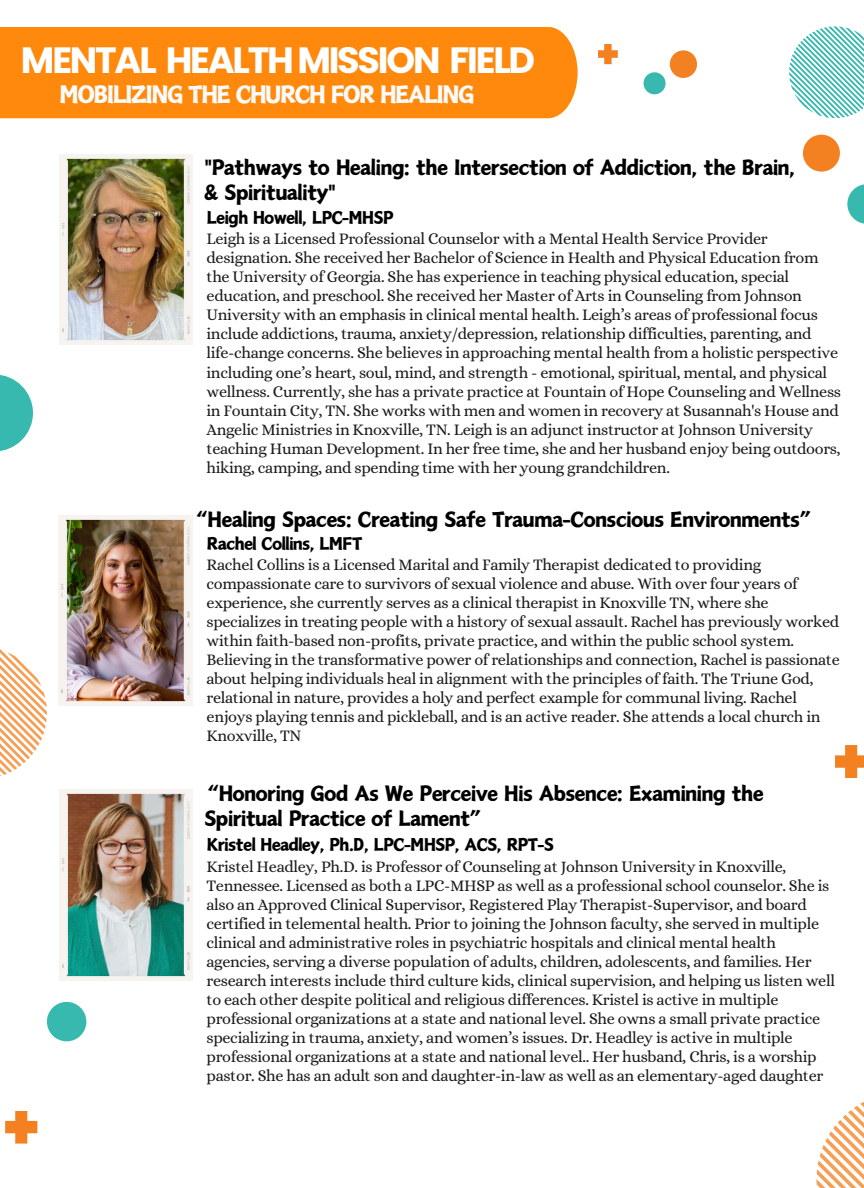
<style>
.page{position:relative;width:864px;height:1188px;background:#fff}
.page>*{position:absolute;margin:0;border:0;box-sizing:border-box;transform-origin:0 0}
.t1{font:700 36.6px "Poppins";letter-spacing:-.06em;color:#fff}
.t2{font:27.45px "Canva Mountains And Seas";letter-spacing:-.075em;color:#fdfbf9}
.t3{font:24px/25.3px "Canva Mountains And Seas";letter-spacing:-.035em;color:#000}
.t4{font:19.8px "Canva Mountains And Seas";letter-spacing:-.045em;color:#000}
.t5{font:16.2px/19px "Alice";letter-spacing:-.02em;color:#1c1b1b}
</style>
<div class="page">
<svg style="left:817px;top:1102px;width:47px;height:86px"></svg>
<svg style="left:835px;top:745px;width:29px;height:33px"></svg>
<svg style="left:789px;top:26px;width:75px;height:92px"></svg>
<svg style="left:598px;top:44px;width:20px;height:20px"></svg>
<div style="left:644px;top:72px;width:22px;height:22px;background:#37b9af;border-radius:50%"></div>
<div style="left:670px;top:50px;width:27px;height:28px;background:#f48121;border-radius:50%"></div>
<div style="left:0;top:27px;width:578px;height:91px;background:#ff890d"></div>
<svg style="left:847px;top:184px;width:17px;height:40px"></svg>
<div style="left:803px;top:135px;width:37px;height:37px;background:#f48121;border-radius:50%"></div>
<svg style="left:5px;top:1111px;width:32px;height:33px"></svg>
<svg style="left:0;top:375px;width:33px;height:76px;fill:#37b9af"></svg>
<svg style="left:0;top:649px;width:47px;height:128px"></svg>
<img style="left:59px;top:154px;width:134px;height:191px">
<img style="left:59px;top:515px;width:133px;height:191px">
<img style="left:59px;top:790px;width:134px;height:190px">
<div style="left:47px;top:1002px;width:39px;height:39px;background:#37b9af;border-radius:50%"></div>
<h4 class="t1" style="left:21px;top:34px;width:516px">MENTAL HEALTHMISSION FIELD</h4>
<h3 class="t2" style="left:59px;top:80px;width:417px">MOBILIZING THE CHURCH FOR HEALING</h3>
<p class="t3" style="left:204px;top:154px;width:593px">"Pathways to Healing: the Intersection of Addiction, the Brain, &amp; Spirituality"</p>
<p class="t5" style="left:207px;top:229px;width:636px">Leigh is a Licensed Professional Counselor with a Mental Health Service Provider designation. She received her Bachelor of Science in Health and Physical Education from the University of Georgia. She has experience in teaching physical education, special education, and preschool. She received her Master of Arts in Counseling from Johnson University with an emphasis in clinical mental health. Leigh’s areas of professional focus include addictions, trauma, anxiety/depression, relationship difficulties, parenting, and life-change concerns. She believes in approaching mental health from a holistic perspective including one’s heart, soul, mind, and strength - emotional, spiritual, mental, and physical wellness. Currently, she has a private practice at Fountain of Hope Counseling and Wellness in Fountain City, TN. She works with men and women in recovery at Susannah's House and Angelic Ministries in Knoxville, TN. Leigh is an adjunct instructor at Johnson University teaching Human Development. In her free time, she and her husband enjoy being outdoors, hiking, camping, and spending time with her young grandchildren.</p>
<p class="t3" style="left:193px;top:506px;width:623px">“Healing Spaces: Creating Safe Trauma-Conscious Environments”</p>
<p class="t4" style="left:207px;top:533px;width:158px">Rachel Collins, LMFT</p>
<p class="t4" style="left:207px;top:207px;width:189px">Leigh Howell, LPC-MHSP</p>
<h3 class="t5" style="left:207px;top:555px;width:635px">Rachel Collins is a Licensed Marital and Family Therapist dedicated to providing compassionate care to survivors of sexual violence and abuse. With over four years of experience, she currently serves as a clinical therapist in Knoxville TN, where she specializes in treating people with a history of sexual assault. Rachel has previously worked within faith-based non-profits, private practice, and within the public school system.<br>Believing in the transformative power of relationships and connection, Rachel is passionate about helping individuals heal in alignment with the principles of faith. The Triune God, relational in nature, provides a holy and perfect example for communal living. Rachel enjoys playing tennis and pickleball, and is an active reader. She attends a local church in Knoxville, TN</h3>
<h4 class="t3" style="left:204px;top:780px;width:561px">“Honoring God As We Perceive His Absence: Examining the<br>Spiritual Practice of Lament”</h4>
<p class="t5" style="left:207px;top:857px;width:630px">Kristel Headley, Ph.D. is Professor of Counseling at Johnson University in Knoxville, Tennessee. Licensed as both a LPC-MHSP as well as a professional school counselor. She is also an Approved Clinical Supervisor, Registered Play Therapist-Supervisor, and board certified in telemental health. Prior to joining the Johnson faculty, she served in multiple clinical and administrative roles in psychiatric hospitals and clinical mental health agencies, serving a diverse population of adults, children, adolescents, and families. Her research interests include third culture kids, clinical supervision, and helping us listen well to each other despite political and religious differences. Kristel is active in multiple professional organizations at a state and national level. She owns a small private practice specializing in trauma, anxiety, and women’s issues. Dr. Headley is active in multiple professional organizations at a state and national level.. Her husband, Chris, is a worship pastor. She has an adult son and daughter-in-law as well as an elementary-aged daughter</p>
<h3 class="t4" style="left:207px;top:834px;width:349px">Kristel Headley, Ph.D, LPC-MHSP, ACS, RPT-S</h3>
</div>
